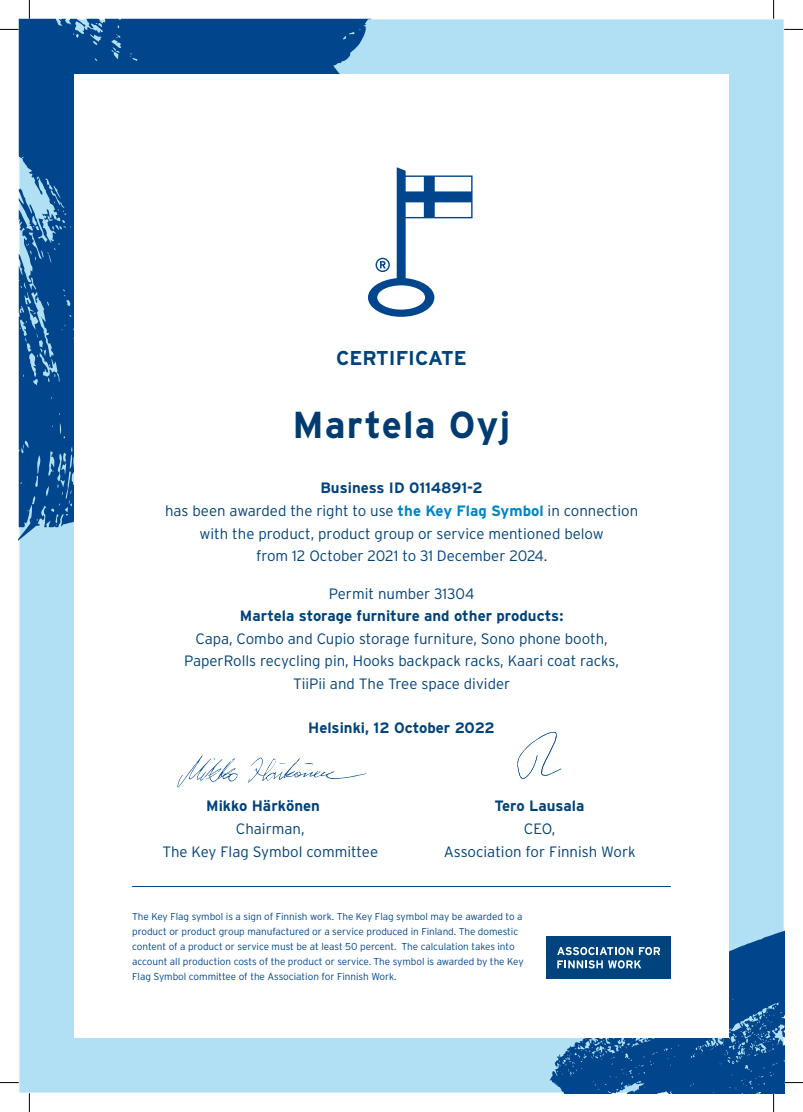
<style>
.page{position:relative;width:803px;height:1112px;background:#fff}
.page>*{position:absolute;margin:0;border:0;box-sizing:border-box;transform-origin:0 0}
.t1{font:700 37.5px "Interstate";letter-spacing:.03em;color:#003c72}
.t2{font:700 20px "Interstate";color:#01437c}
.t3{font:300 15px/22.5px "Interstate";color:#01437c;text-align:center}
.t4{font:700 15px "Interstate";color:#01437c}
.t5{font:300 10px/15px "Interstate";letter-spacing:-.005em;color:#01468d}
.s1{font-weight:700}
.s2{font-weight:700;color:#0084ca}
</style>
<div class="page">
<div style="left:19px;top:19px;width:765px;height:1073px;background:#b1e0f4;border:1px solid #fff"></div>
<svg style="left:19px;top:19px;width:408px;height:523px;fill:#01468d"></svg>
<svg style="left:550px;top:919px;width:234px;height:173px;fill:#01468d"></svg>
<div style="left:74px;top:74px;width:654px;height:963px;background:#fff"></div>
<svg style="left:368px;top:167px;width:104px;height:150px"></svg>
<hr style="left:132px;top:886px;width:539px;height:1px;background:#01468d">
<svg style="left:517px;top:731px;width:44px;height:48px"></svg>
<div style="left:546px;top:936px;width:125px;height:42px;background:#01437c"></div>
<svg style="left:557px;top:947px;width:76px;height:7px"></svg>
<svg style="left:639px;top:947px;width:21px;height:7px"></svg>
<svg style="left:557px;top:960px;width:84px;height:8px"></svg>
<svg style="left:177px;top:755px;width:190px;height:32px"></svg>
<svg style="left:0;top:29px;width:19px;height:1px"></svg>
<svg style="left:784px;top:29px;width:19px;height:1px"></svg>
<svg style="left:0;top:1082px;width:19px;height:1px"></svg>
<svg style="left:29px;top:0;width:1px;height:19px"></svg>
<svg style="left:29px;top:1092px;width:1px;height:19px"></svg>
<svg style="left:773px;top:0;width:1px;height:19px"></svg>
<svg style="left:669px;top:930px;width:134px;height:181px"></svg>
<h2 class="t2" style="left:336px;top:346px;width:132px">CERTIFICATE</h2>
<h1 class="t1" style="left:292px;top:403px;width:219px">Martela Oyj</h1>
<p class="t3" style="left:165px;top:476px;width:475px"><span class="s1">Business ID 0114891-2<br></span>has been awarded the right to use <span class="s2">the Key Flag Symbol</span> in connection with the product, product group or service mentioned below<br>from 12 October 2021 to 31 December 2024.</p>
<p class="t3" style="left:329px;top:581px;width:147px">Permit number 31304</p>
<p class="t4" style="left:240px;top:607px;width:325px">Martela storage furniture and other products:</p>
<p class="t3" style="left:184px;top:626px;width:436px">Capa, Combo and Cupio storage furniture, Sono phone booth,<br>PaperRolls recycling pin, Hooks backpack racks, Kaari coat racks,<br>TiiPii and The Tree space divider</p>
<p class="t4" style="left:308px;top:719px;width:188px">Helsinki, 12 October 2022</p>
<p class="t4" style="left:206px;top:797px;width:115px">Mikko Härkönen</p>
<p class="t4" style="left:494px;top:797px;width:91px">Tero Lausala</p>
<p class="t3" style="left:162px;top:817px;width:217px">Chairman,<br>The Key Flag Symbol committee</p>
<p class="t3" style="left:444px;top:817px;width:193px">CEO,<br>Association for Finnish Work</p>
<p class="t5" style="left:132px;top:908px;width:393px">The Key Flag symbol is a sign of Finnish work. The Key Flag symbol may be awarded to a product or product group manufactured or a service produced in Finland. The domestic content of a product or service must be at least 50 percent. The calculation takes into account all production costs of the product or service. The symbol is awarded by the Key Flag Symbol committee of the Association for Finnish Work.</p>
</div>
